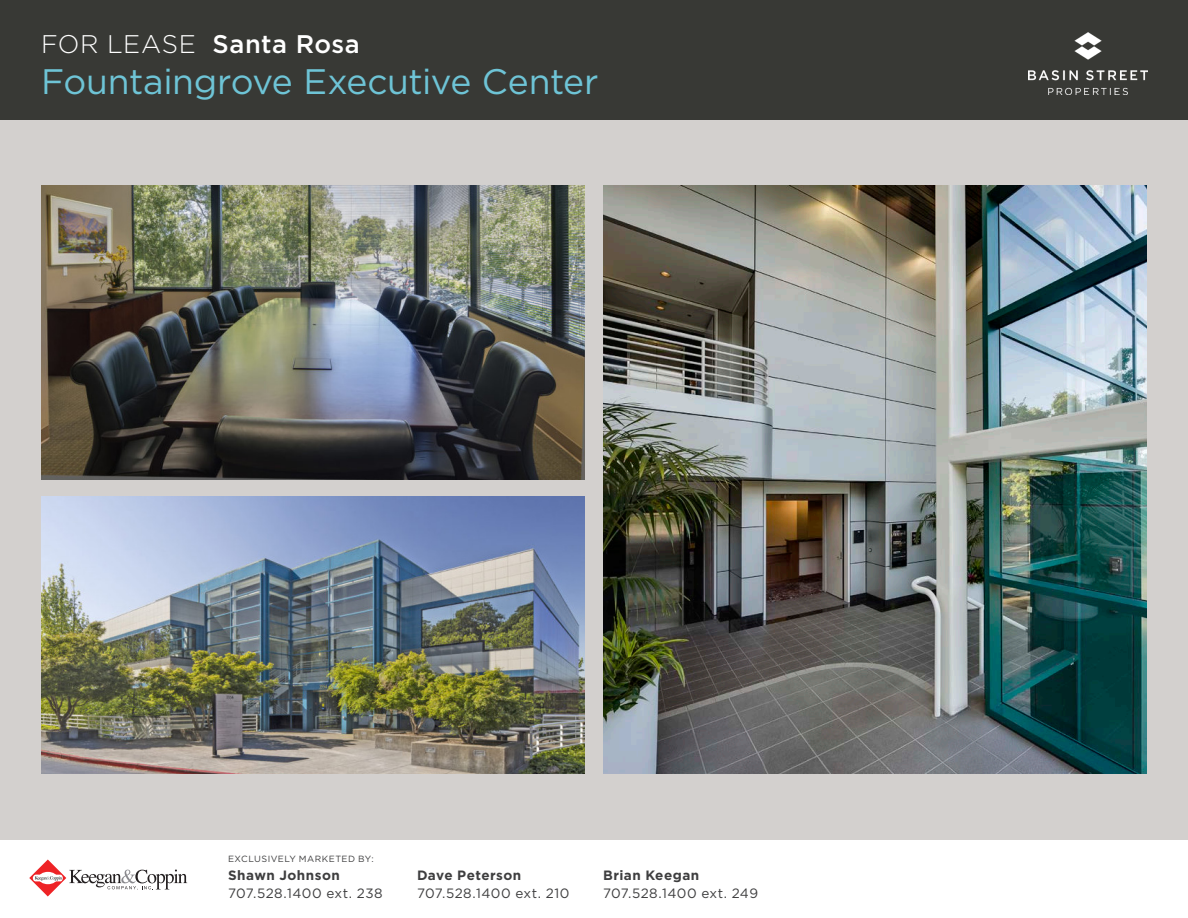
<style>
.page{position:relative;width:1188px;height:918px;background:#fff}
.page>*{position:absolute;margin:0;border:0;box-sizing:border-box;transform-origin:0 0}
.t1{font:35.4px "Gotham";letter-spacing:-.015em;color:#6ec4d6}
.t2{font:500 25.5px "Gotham";letter-spacing:.02em;color:#fff}
.t3{font:13.5px "Gotham";letter-spacing:.03em;color:#3e3e3f}
.t4{font:700 13.5px "Gotham";letter-spacing:.035em;color:#3e3e3f}
.t5{font:9px "Gotham";letter-spacing:.05em;color:#3e3e3f}
.s1{font-weight:300}
</style>
<div class="page">
<div style="left:0;top:120px;width:1188px;height:719px;background:#d3d0ce"></div>
<div style="left:0;top:0;width:1188px;height:120px;background:#383935"></div>
<img style="left:41px;top:186px;width:543px;height:294px">
<img style="left:604px;top:186px;width:543px;height:587px">
<img style="left:41px;top:497px;width:543px;height:276px">
<svg style="left:29px;top:860px;width:158px;height:37px"></svg>
<img style="left:1029px;top:33px;width:119px;height:61px">
<p class="t2" style="left:41px;top:29px;width:320px"><span class="s1">FOR LEASE</span> Santa Rosa</p>
<p class="t1" style="left:41px;top:62px;width:559px">Fountaingrove Executive Center</p>
<p class="t5" style="left:228px;top:854px;width:147px">EXCLUSIVELY MARKETED BY:</p>
<p class="t4" style="left:228px;top:868px;width:113px">Shawn Johnson</p>
<p class="t3" style="left:228px;top:886px;width:156px">707.528.1400 ext. 238</p>
<p class="t4" style="left:417px;top:868px;width:106px">Dave Peterson</p>
<p class="t3" style="left:417px;top:886px;width:154px">707.528.1400 ext. 210</p>
<p class="t4" style="left:603px;top:868px;width:98px">Brian Keegan</p>
<p class="t3" style="left:603px;top:886px;width:157px">707.528.1400 ext. 249</p>
</div>
